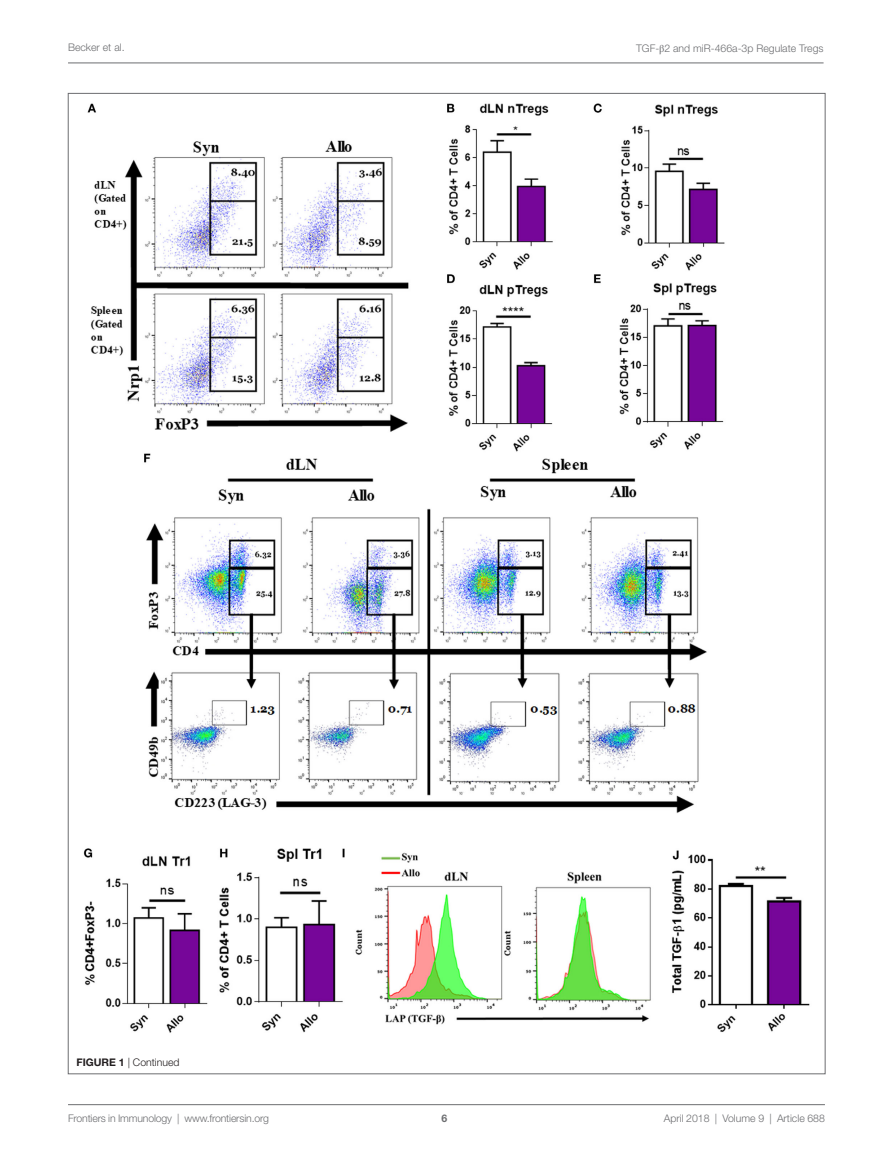
<style>
.page{position:relative;width:893px;height:1170px;background:#fff}
.page>*{position:absolute;margin:0;border:0;box-sizing:border-box;transform-origin:0 0}
.t1{font:300 10.5px "Helvetica Neue LT Std";color:#6c6d70}
.t2{font:300 10.5px "Helvetica Neue LT Std";color:#231f20}
.t3{font:700 10.5px "Helvetica Neue LT Std";color:#6c6d70}
.s1{font-family:"STIX General";font-weight:400}
.s2{font-weight:700}
</style>
<div class="page">
<img style="left:83px;top:103px;width:727px;height:930px">
<hr style="left:68px;top:63px;width:756px;height:1px;background:#6c6d70">
<hr style="left:68px;top:1104px;width:757px;height:1px;background:#6c6d70">
<p class="t1" style="left:68px;top:41px;width:58px">Becker et al.</p>
<p class="t1" style="left:636px;top:42px;width:189px">TGF-<span class="s1">β</span>2 and miR-466a-3p regulate Tregs</p>
<p class="t2" style="left:77px;top:1055px;width:105px"><span class="s2">FIGURE 1</span> | Continued</p>
<p class="t1" style="left:68px;top:1111px;width:203px">Frontiers in Immunology | www.frontiersin.org</p>
<p class="t1" style="left:664px;top:1111px;width:163px">April 2018 | Volume 9 | Article 688</p>
<p class="t3" style="left:441px;top:1111px;width:7px">6</p>
</div>
